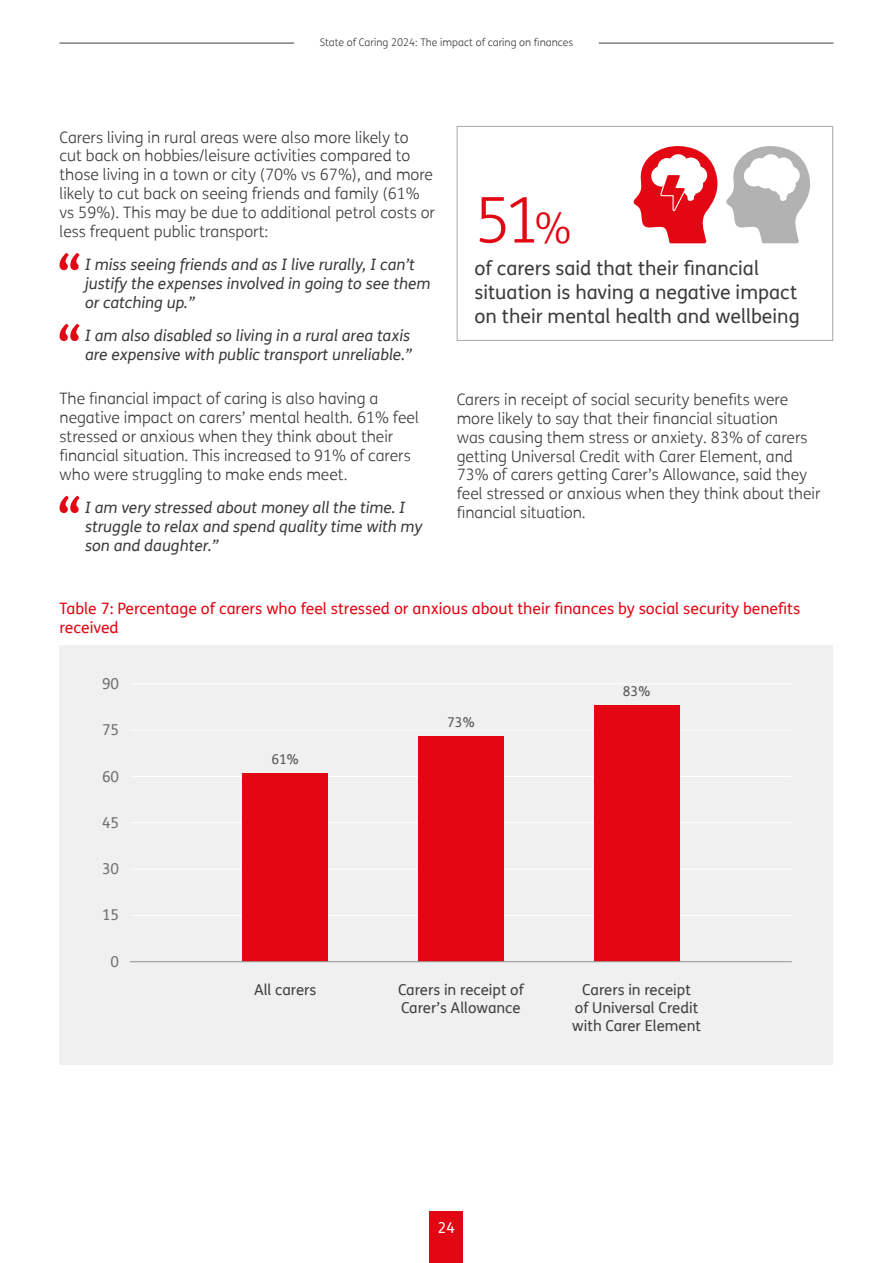
<style>
.page{position:relative;width:893px;height:1263px;background:#fff}
.page>*{position:absolute;margin:0;border:0;box-sizing:border-box;transform-origin:0 0}
.t1{font:300 63px "FS Me";color:#e30613}
.t2{font:19.5px/24px "FS Me";color:#3c3c3b}
.Body{font:300 15.75px/18.9px "FS Me";color:#3c3c3b}
.Inline_Quote{font:italic 15.75px/18.9px "FS Me";color:#3c3c3b}
.Body-2{font:15.75px/18.9px "FS Me";color:#e30613}
.t3{font:15px/18px "FS Me";color:#404040}
.t4{font:15px "FS Me";color:#727070}
.t5{font:15px "FS Me";color:#fff}
.t6{font:13.5px "FS Me";color:#585857}
.t7{font:300 10.5px "FS Me";color:#3c3c3b}
.s1{font-size:42px}
</style>
<div class="page">
<div style="left:457px;top:126px;width:376px;height:215px;border:1px solid #a8a8a7"></div>
<svg style="left:60px;top:253px;width:19px;height:17px"></svg>
<svg style="left:60px;top:324px;width:19px;height:17px"></svg>
<svg style="left:60px;top:496px;width:19px;height:17px"></svg>
<div style="left:60px;top:645px;width:773px;height:420px;background:#f0f0f0"></div>
<hr style="left:130px;top:869px;width:662px;height:1px;background:#fff">
<hr style="left:130px;top:915px;width:662px;height:1px;background:#fff">
<hr style="left:130px;top:822px;width:662px;height:1px;background:#fff">
<hr style="left:130px;top:776px;width:662px;height:1px;background:#fff">
<hr style="left:130px;top:730px;width:662px;height:1px;background:#fff">
<hr style="left:130px;top:683px;width:662px;height:1px;background:#fff">
<div style="left:594px;top:705px;width:85px;height:257px;background:#e30613"></div>
<div style="left:419px;top:736px;width:85px;height:226px;background:#e30613"></div>
<div style="left:243px;top:773px;width:85px;height:189px;background:#e30613"></div>
<hr style="left:130px;top:961px;width:662px;height:1px;background:#9d9b9b">
<svg style="left:726px;top:146px;width:84px;height:97px"></svg>
<svg style="left:633px;top:146px;width:85px;height:97px"></svg>
<div style="left:430px;top:1211px;width:33px;height:52px;background:#e30613"></div>
<hr style="left:60px;top:43px;width:234px;height:1px;background:#3c3c3b">
<hr style="left:599px;top:43px;width:234px;height:1px;background:#3c3c3b">
<p class="t7" style="left:320px;top:35px;width:255px">State of Caring 2024: The impact of caring on finances</p>
<p class="Body" style="left:60px;top:127px;width:377px">Carers living in rural areas were also more likely to cut back on hobbies/leisure activities compared to those living in a town or city (70% vs 67%), and more likely to cut back on seeing friends and family (61% vs 59%). This may be due to additional petrol costs or less frequent public transport:</p>
<p class="Inline_Quote" style="left:85px;top:255px;width:347px">I miss seeing friends and as I live rurally, I can’t justify the expenses involved in going to see them or catching up.”</p>
<p class="Inline_Quote" style="left:85px;top:326px;width:328px">I am also disabled so living in a rural area taxis are expensive with public transport unreliable.”</p>
<p class="Body" style="left:60px;top:389px;width:361px">The financial impact of caring is also having a negative impact on carers’ mental health. 61% feel stressed or anxious when they think about their financial situation. This increased to 91% of carers who were struggling to make ends meet.</p>
<p class="Inline_Quote" style="left:85px;top:498px;width:339px">I am very stressed about money all the time. I struggle to relax and spend quality time with my son and daughter.”</p>
<p class="t1" style="left:474px;top:177px;width:99px">51<span class="s1">%</span></p>
<p class="t2" style="left:474px;top:256px;width:327px">of carers said that their financial situation is having a negative impact on their mental health and wellbeing</p>
<p class="Body" style="left:457px;top:389px;width:365px">Carers in receipt of social security benefits were more likely to say that their financial situation<br>was causing them stress or anxiety. 83% of carers getting Universal Credit with Carer Element, and 73% of carers getting Carer’s Allowance, said they feel stressed or anxious when they think about their financial situation.</p>
<p class="Body-2" style="left:60px;top:598px;width:742px">Table 7: Percentage of carers who feel stressed or anxious about their finances by social security benefits received</p>
<p class="t4" style="left:102px;top:673px;width:19px">90</p>
<p class="t4" style="left:102px;top:719px;width:19px">75</p>
<p class="t4" style="left:102px;top:766px;width:19px">60</p>
<p class="t4" style="left:102px;top:812px;width:19px">45</p>
<p class="t4" style="left:102px;top:858px;width:19px">30</p>
<p class="t4" style="left:102px;top:905px;width:19px">15</p>
<p class="t4" style="left:111px;top:951px;width:10px">0</p>
<p class="t6" style="left:272px;top:750px;width:29px">61%</p>
<p class="t6" style="left:447px;top:713px;width:29px">73%</p>
<p class="t6" style="left:623px;top:682px;width:29px">83%</p>
<p class="t3" style="left:254px;top:981px;width:64px">All carers</p>
<p class="t3" style="left:398px;top:981px;width:127px">Carers in receipt of<br>Carer’s Allowance</p>
<p class="t3" style="left:572px;top:981px;width:130px;text-align:center">Carers in receipt<br>of Universal Credit with Carer Element</p>
<p class="t5" style="left:438px;top:1217px;width:19px">24</p>
</div>
